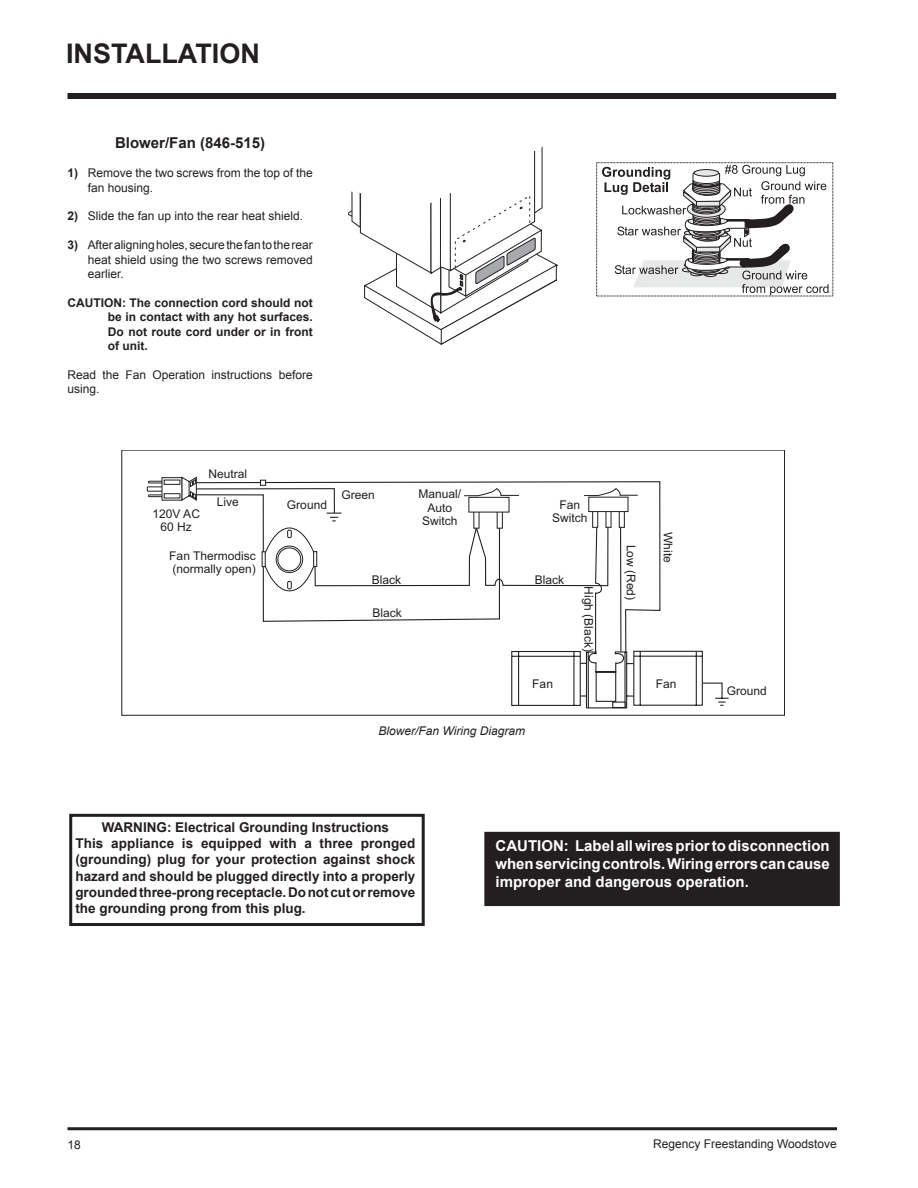
<style>
.page{position:relative;width:918px;height:1188px;background:#fff}
.page>*{position:absolute;margin:0;border:0;box-sizing:border-box;transform-origin:0 0}
.t1{font:700 27px "Arial";color:#231f20}
.t2{font:700 15px/18px "Arial";color:#fff;text-align:justify}
.t3{font:700 15px "Arial";color:#231f20}
.t4{font:700 13.5px/16.2px "Arial";color:#231f20}
.t5{font:12px/13.5px "Arial";color:#231f20}
.t6{font:700 12px/14.4px "Arial";color:#231f20;text-align:justify}
.t7{font:italic 12px "Arial";color:#231f20}
.s1{font-weight:700}
</style>
<div class="page">
<div style="left:68px;top:93px;width:768px;height:6px;background:#231f20"></div>
<hr style="left:68px;top:1127px;width:769px;height:3px;background:#231f20">
<svg style="left:349px;top:146px;width:210px;height:199px"></svg>
<svg style="left:197px;top:481px;width:464px;height:141px"></svg>
<svg style="left:263px;top:528px;width:53px;height:63px"></svg>
<svg style="left:276px;top:546px;width:27px;height:27px"></svg>
<div style="left:276px;top:546px;width:27px;height:27px;border:1px solid #231f20;border-radius:50%"></div>
<div style="left:278px;top:548px;width:23px;height:23px;background:#fff;border-radius:50%"></div>
<div style="left:277px;top:548px;width:24px;height:23px;border:1px solid #231f20;border-radius:50%"></div>
<svg style="left:262px;top:551px;width:4px;height:16px"></svg>
<svg style="left:313px;top:551px;width:4px;height:16px"></svg>
<div style="left:287px;top:581px;width:5px;height:8px;border:1px solid #231f20"></div>
<div style="left:287px;top:530px;width:5px;height:8px;border:1px solid #231f20"></div>
<svg style="left:260px;top:480px;width:6px;height:5px"></svg>
<div style="left:147px;top:486px;width:16px;height:6px;border:1px solid #231f20"></div>
<svg style="left:148px;top:481px;width:14px;height:2px"></svg>
<svg style="left:148px;top:495px;width:14px;height:2px"></svg>
<svg style="left:162px;top:477px;width:19px;height:24px"></svg>
<svg style="left:181px;top:476px;width:16px;height:25px"></svg>
<svg style="left:164px;top:480px;width:16px;height:5px"></svg>
<svg style="left:164px;top:493px;width:16px;height:5px"></svg>
<svg style="left:511px;top:525px;width:218px;height:184px"></svg>
<svg style="left:473px;top:513px;width:6px;height:16px"></svg>
<svg style="left:497px;top:513px;width:6px;height:16px"></svg>
<svg style="left:463px;top:488px;width:57px;height:25px"></svg>
<svg style="left:592px;top:512px;width:6px;height:16px"></svg>
<svg style="left:606px;top:512px;width:5px;height:16px"></svg>
<svg style="left:619px;top:512px;width:6px;height:16px"></svg>
<svg style="left:583px;top:488px;width:55px;height:24px"></svg>
<svg style="left:602px;top:165px;width:227px;height:130px"></svg>
<div style="left:486px;top:833px;width:352px;height:72px;background:#231f20"></div>
<div style="left:484px;top:832px;width:356px;height:74px;border:3px solid #231f20"></div>
<div style="left:69px;top:814px;width:356px;height:112px;border:3px solid #231f20"></div>
<h1 class="t1" style="left:66px;top:36px;width:17px">INSTALLATION</h1>
<p class="t3" style="left:115px;top:133px;width:152px">Blower/Fan (846-515)</p>
<p class="t5" style="left:88px;top:166px;width:226px;line-height:14.4px;text-indent:-20px"><span class="s1">1)</span> Remove the two screws from the top of the fan housing.</p>
<p class="t5" style="left:67px;top:210px;width:237px"><span class="s1">2)</span> Slide the fan up into the rear heat shield.</p>
<p class="t5" style="left:88px;top:238px;width:226px;line-height:14.4px;text-align:justify;text-indent:-20px"><span class="s1">3)</span> After aligning holes, secure the fan to the rear heat shield using the two screws removed earlier.</p>
<p class="t6" style="left:67px;top:296px;width:9px">CAUTION</p>
<p class="t6" style="left:108px;top:296px;width:206px;text-indent:14px">: The connection cord should not be in contact with any hot surfaces.<br>Do not route cord under or in front of unit.</p>
<p class="t5" style="left:67px;top:368px;width:247px;line-height:14.4px">Read the Fan Operation instructions before using.</p>
<p class="t5" style="left:153px;top:507px;width:49px;text-align:center">120V AC<br>60 Hz</p>
<p class="t5" style="left:209px;top:467px;width:40px">Neutral</p>
<p class="t5" style="left:217px;top:495px;width:24px">Live</p>
<p class="t5" style="left:169px;top:549px;width:88px">Fan Thermodisc (normally open)</p>
<p class="t5" style="left:287px;top:498px;width:42px">Ground</p>
<p class="t5" style="left:342px;top:488px;width:35px">Green</p>
<p class="t5" style="left:418px;top:488px;width:44px;text-align:center">Manual/<br>Auto<br>Switch</p>
<p class="t5" style="left:552px;top:498px;width:37px;text-align:center">Fan<br>Switch</p>
<p class="t5" style="left:372px;top:573px;width:31px">Black</p>
<p class="t5" style="left:535px;top:573px;width:31px">Black</p>
<p class="t5" style="left:372px;top:606px;width:31px">Black</p>
<p class="t5" style="left:595px;top:586px;width:67px;rotate:90deg">High (Black)</p>
<p class="t5" style="left:638px;top:545px;width:57px;rotate:90deg">Low (Red)</p>
<p class="t5" style="left:675px;top:532px;width:32px;rotate:90deg">White</p>
<p class="t5" style="left:532px;top:677px;width:22px">Fan</p>
<p class="t5" style="left:656px;top:677px;width:22px">Fan</p>
<p class="t7" style="left:379px;top:724px;width:148px">Blower/Fan Wiring Diagram</p>
<p class="t5" style="left:727px;top:684px;width:42px">Ground</p>
<p class="t4" style="left:75px;top:820px;width:341px;text-indent:81px">G: Electrical Grounding Instructions This appliance is equipped with a three pronged (grounding) plug for your protection against shock hazard and should be plugged directly into a properly grounded three-prong receptacle. Do not cut or remove the grounding prong from this plug.</p>
<p class="t4" style="left:102px;top:820px;width:22px">WARNIN</p>
<p class="t2" style="left:496px;top:837px;width:336px">Caution: Label all wires prior to disconnection when servicing controls. Wiring errors can cause improper and dangerous operation.</p>
<p class="t5" style="left:68px;top:1139px;width:15px">18</p>
<p class="t5" style="left:653px;top:1137px;width:185px">Regency Freestanding Woodstove</p>
</div>
